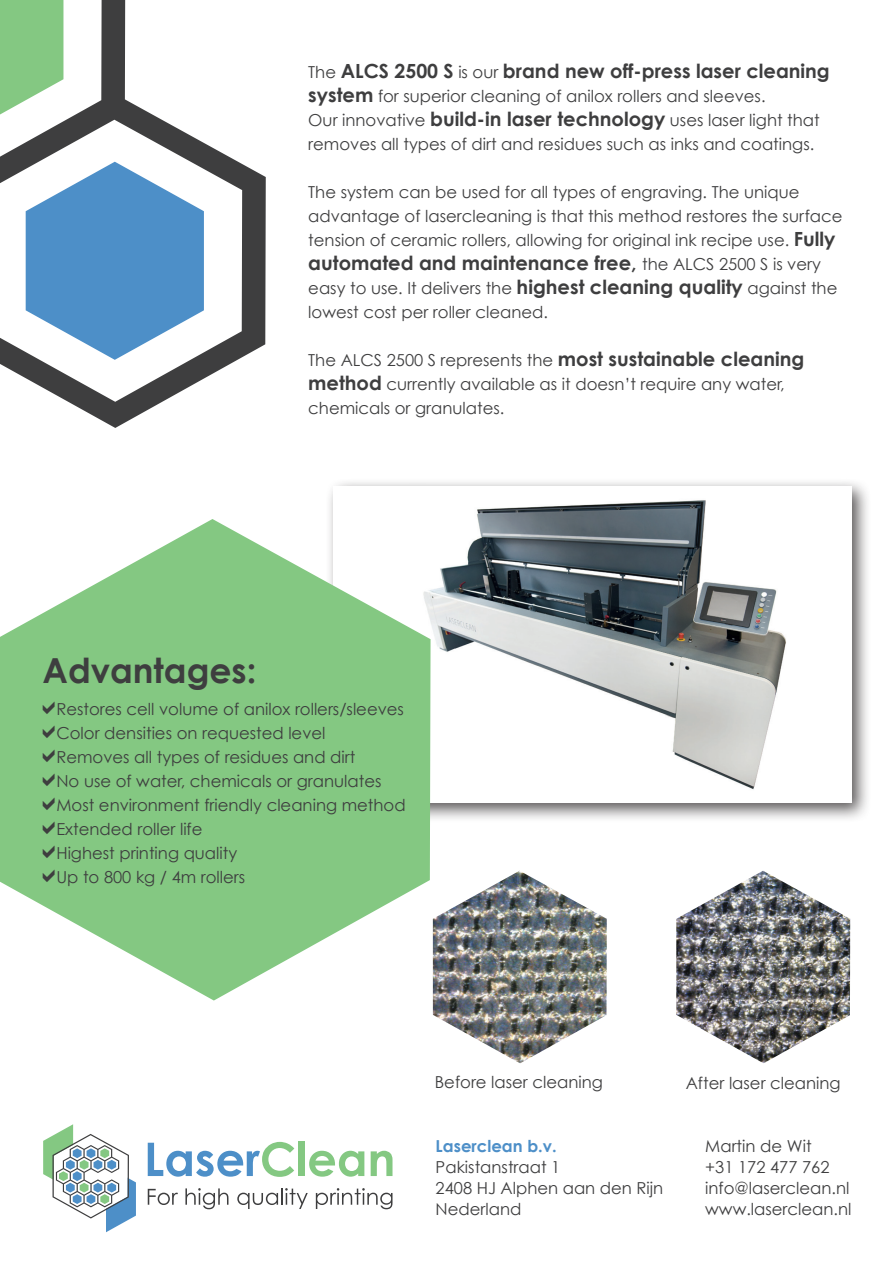
<style>
.page{position:relative;width:893px;height:1263px;background:#fff}
.page>*{position:absolute;margin:0;border:0;box-sizing:border-box;transform-origin:0 0}
.t1{font:700 34.5px "Century Gothic";color:#3e3e3f}
.t2{font:700 19.5px "Century Gothic";color:#3e3e3f}
.t3{font:16.5px/24px "Century Gothic";color:#3e3e3f}
.t4{font:700 16.5px "Century Gothic";color:#4d8fc8}
.s1{font-weight:400;font-size:16.5px}
.s2{font-weight:700;font-size:19.5px}
</style>
<div class="page">
<svg style="left:0;top:0;width:266px;height:428px"></svg>
<div style="left:325px;top:478px;width:547px;height:345px;background:#231f20;opacity:.75"></div>
<img style="left:334px;top:486px;width:517px;height:316px">
<svg style="left:148px;top:1142px;width:146px;height:35px"></svg>
<div style="left:299px;top:1142px;width:6px;height:34px;background:#84c882"></div>
<svg style="left:309px;top:1151px;width:55px;height:26px"></svg>
<svg style="left:371px;top:1151px;width:21px;height:25px"></svg>
<svg style="left:148px;top:1189px;width:30px;height:16px"></svg>
<svg style="left:185px;top:1188px;width:43px;height:21px"></svg>
<svg style="left:237px;top:1188px;width:71px;height:21px"></svg>
<svg style="left:316px;top:1188px;width:76px;height:21px"></svg>
<svg style="left:43px;top:1124px;width:93px;height:108px"></svg>
<svg style="left:0;top:519px;width:431px;height:481px;fill:#84c882"></svg>
<img style="left:433px;top:871px;width:174px;height:192px">
<img style="left:676px;top:871px;width:174px;height:192px">
<div style="left:26px;top:624px;width:178px;height:210px;background:#84c882"></div>
<svg style="left:43px;top:845px;width:12px;height:13px"></svg>
<svg style="left:0;top:869px;width:63px;height:131px"></svg>
<p class="t2" style="left:308px;top:59px;width:523px"><span class="s1">The</span> ALCS 2500 S <span class="s1">is our</span> brand new off-press laser cleaning</p>
<p class="t3" style="left:308px;top:84px;width:513px"><span class="s2">system</span> for superior cleaning of anilox rollers and sleeves.<br>Our innovative <span class="s2">build-in laser technology</span> uses laser light that removes all types of dirt and residues such as inks and coatings.</p>
<p class="t3" style="left:308px;top:180px;width:536px">The system can be used for all types of engraving. The unique advantage of lasercleaning is that this method restores the surface tension of ceramic rollers, allowing for original ink recipe use. <span class="s2">Fully</span></p>
<p class="t2" style="left:308px;top:251px;width:514px">automated and maintenance free, <span class="s1">the ALCS 2500 S is very</span></p>
<p class="t3" style="left:308px;top:276px;width:531px">easy to use. It delivers the <span class="s2">highest cleaning quality</span> against the lowest cost per roller cleaned.</p>
<p class="t3" style="left:308px;top:348px;width:498px">The ALCS 2500 S represents the <span class="s2">most sustainable cleaning method</span> currently available as it doesn’t require any water, chemicals or granulates.</p>
<h1 class="t1" style="left:43px;top:649px;width:215px">Advantages:</h1>
<p class="t3" style="left:56px;top:697px;width:351px">Restores cell volume of anilox rollers/sleeves Color densities on requested level<br>Removes all types of residues and dirt<br>No use of water, chemicals or granulates Most environment friendly cleaning method Extended roller life<br>Highest printing quality<br>Up to 800 kg / 4m rollers</p>
<p class="t3" style="left:435px;top:1069px;width:170px">Before laser cleaning</p>
<p class="t3" style="left:686px;top:1070px;width:156px">After laser cleaning</p>
<p class="t4" style="left:436px;top:1135px;width:123px">Laserclean b.v.</p>
<p class="t3" style="left:436px;top:1156px;width:229px;line-height:21px">Pakistanstraat 1<br>2408 HJ Alphen aan den Rijn<br>Nederland</p>
<p class="t3" style="left:705px;top:1135px;width:148px;line-height:21px">Martin de Wit<br>+31 172 477 762 info@laserclean.nl www.laserclean.nl</p>
</div>
